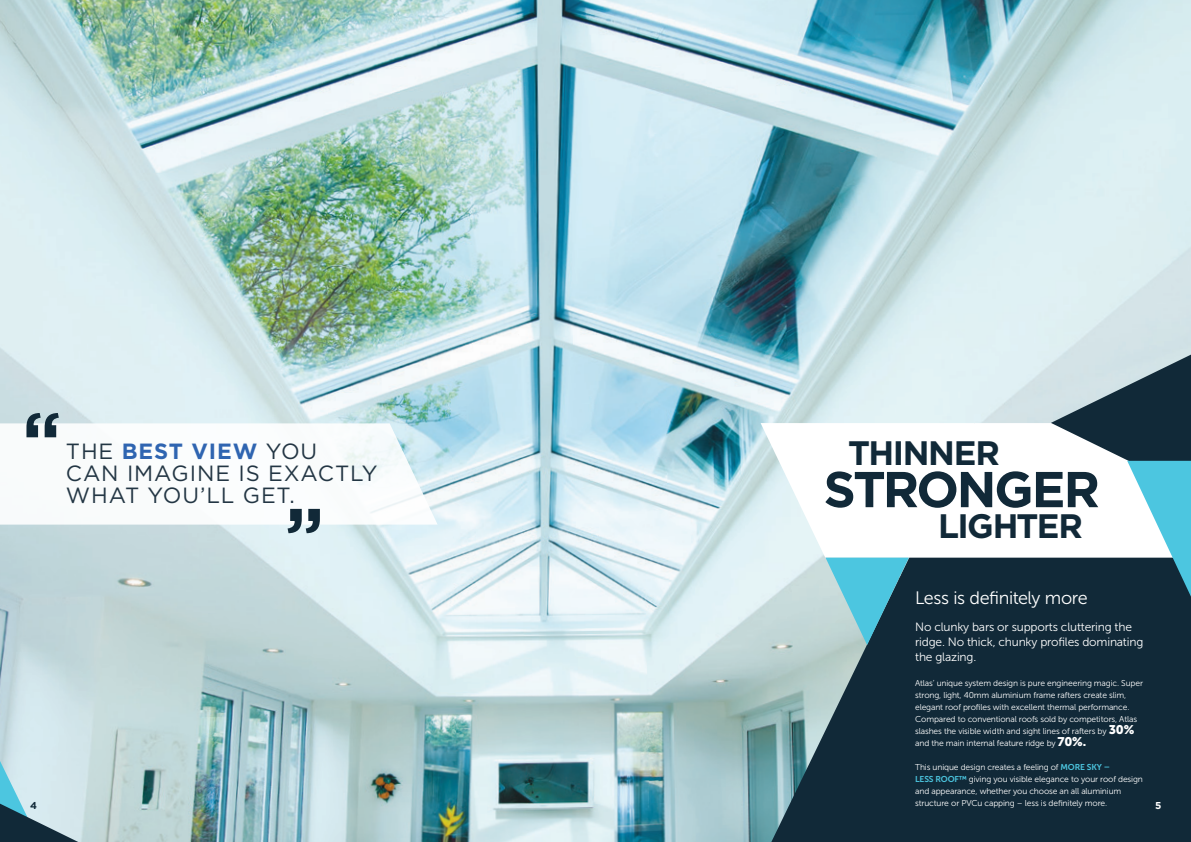
<style>
.page{position:relative;width:1191px;height:842px;background:#fff}
.page>*{position:absolute;margin:0;border:0;box-sizing:border-box;transform-origin:0 0}
.t1{font:700 50.3px "Gotham";letter-spacing:-.05em;color:#112938}
.t2{font:700 33.9px "Gotham";letter-spacing:-.04em;color:#112938}
.t3{font:22px/22px "Gotham";letter-spacing:.04em;color:#233644}
.t4{font:700 22px "Gotham";letter-spacing:.04em;color:#2f65b1}
.t5{font:18px "Museo Sans 300";letter-spacing:-.025em;color:#fff}
.t6{font:12px/15px "Museo Sans 300";letter-spacing:-.015em;color:#fff}
.t7{font:700 10px "Gotham";color:#112938}
.t8{font:700 10px "Gotham";color:#fff}
.t9{font:8.5px/12px "Museo Sans 300";letter-spacing:-.015em;color:#fff}
.s1{font-weight:400;color:#233644}
.s2{font-family:"Museo Sans 900";font-size:12.5px}
.s3{font-family:"Museo Sans 700";color:#4cc6e0}
</style>
<div class="page">
<img style="left:0;top:0;width:1191px;height:842px">
<svg style="left:771px;top:558px;width:420px;height:284px;fill:#112938"></svg>
<svg style="left:0;top:423px;width:437px;height:102px"></svg>
<svg style="left:0;top:761px;width:78px;height:81px"></svg>
<svg style="left:760px;top:423px;width:266px;height:135px"></svg>
<div style="left:1113px;top:761px;width:78px;height:81px;background:#112938"></div>
<svg style="left:26px;top:413px;width:33px;height:24px"></svg>
<svg style="left:287px;top:509px;width:33px;height:24px"></svg>
<svg style="left:825px;top:558px;width:84px;height:87px"></svg>
<svg style="left:1026px;top:355px;width:165px;height:339px"></svg>
<h3 class="t4" style="left:66px;top:437px;width:253px"><span class="s1">THE</span> BEST VIEW <span class="s1">YOU</span></h3>
<h2 class="t2" style="left:848px;top:430px;width:153px">THINNER</h2>
<h3 class="t3" style="left:66px;top:462px;width:313px">CAN IMAGINE IS EXACTLY<br>WHAT YOU’LL GET.</h3>
<h1 class="t1" style="left:823px;top:456px;width:278px">STRONGER</h1>
<h2 class="t2" style="left:938px;top:503px;width:146px">LIGHTER</h2>
<h3 class="t5" style="left:915px;top:588px;width:174px">Less is definitely more</h3>
<h3 class="t6" style="left:915px;top:620px;width:230px">No clunky bars or supports cluttering the ridge. No thick, chunky profiles dominating the glazing.</h3>
<p class="t9" style="left:915px;top:677px;width:229px">Atlas’ unique system design is pure engineering magic. Super strong, light, 40mm aluminium frame rafters create slim, elegant roof profiles with excellent thermal performance.<br>Compared to conventional roofs sold by competitors, Atlas slashes the visible width and sight lines of rafters by <span class="s2">30% </span>and the main internal feature ridge by <span class="s2">70%.</span></p>
<p class="t9" style="left:915px;top:761px;width:229px">This unique design creates a feeling of <span class="s3">MORE SKY –<br>LESS ROOF™</span> giving you visible elegance to your roof design and appearance, whether you choose an all aluminium structure or PVCu capping – less is definitely more.</p>
<p class="t7" style="left:30px;top:799px;width:8px">4</p>
<p class="t8" style="left:1155px;top:799px;width:8px">5</p>
</div>
